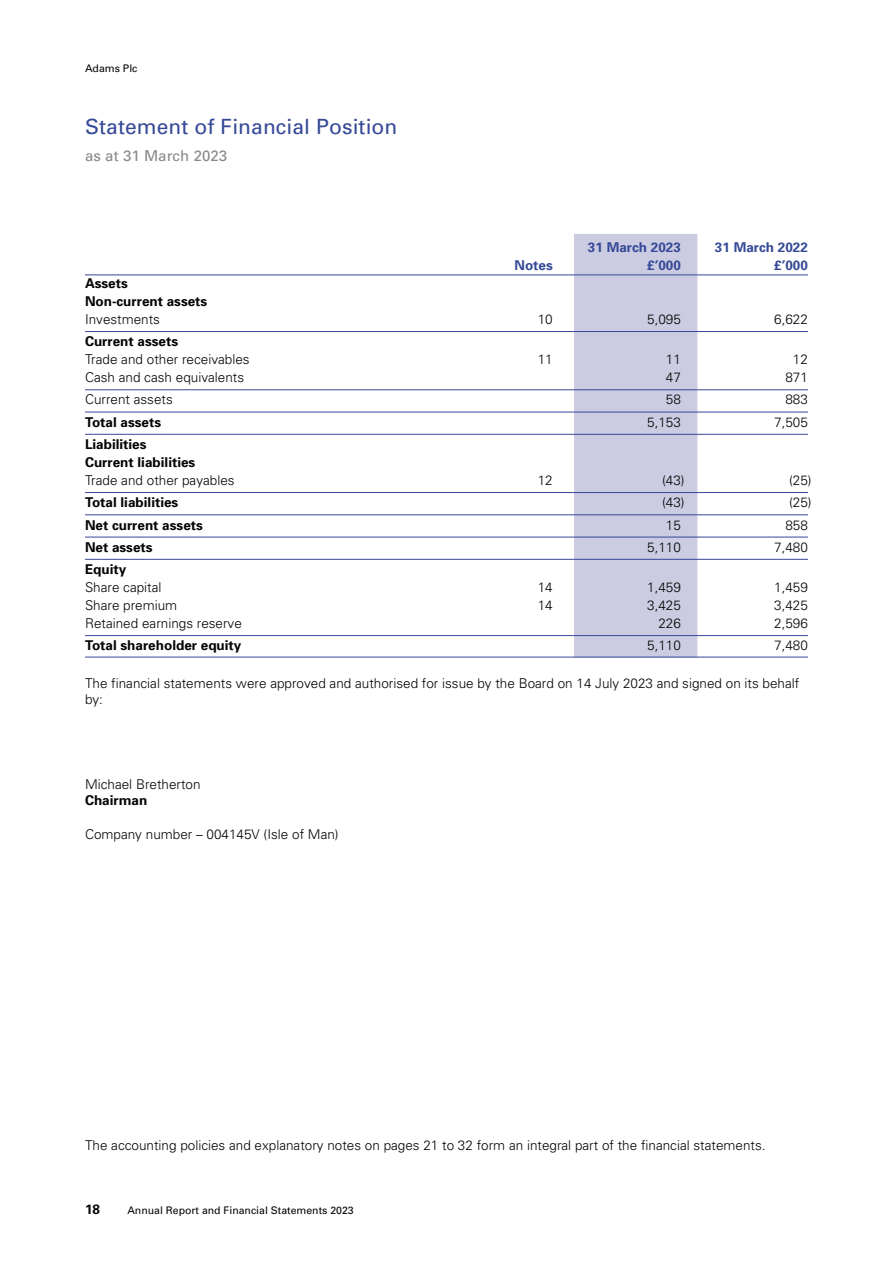
<style>
.page{position:relative;width:893px;height:1263px;background:#fff}
.page>*{position:absolute;margin:0;border:0;box-sizing:border-box;transform-origin:0 0}
.t1{font:21px "Univers";letter-spacing:.005em;color:#364997}
.t2{font:15px "Univers";letter-spacing:.005em;color:#87888a}
.t3{font:300 13.5px/16.5px "Univers";color:#040503}
.t4{font:700 13.5px "Univers";color:#040503}
.t5{font:700 13.5px "Univers";color:#364997}
.t6{font:10.5px "Univers";color:#040503}
</style>
<div class="page">
<div style="left:574px;top:234px;width:123px;height:424px;background:#cbcbe2"></div>
<hr style="left:85px;top:274px;width:723px;height:1px;background:#364997">
<hr style="left:85px;top:331px;width:723px;height:1px;background:#364997">
<hr style="left:85px;top:389px;width:723px;height:1px;background:#364997">
<hr style="left:85px;top:412px;width:723px;height:1px;background:#364997">
<hr style="left:85px;top:434px;width:723px;height:1px;background:#364997">
<hr style="left:85px;top:492px;width:723px;height:1px;background:#364997">
<hr style="left:85px;top:514px;width:723px;height:1px;background:#364997">
<hr style="left:85px;top:537px;width:723px;height:1px;background:#364997">
<hr style="left:85px;top:559px;width:723px;height:1px;background:#364997">
<hr style="left:85px;top:635px;width:723px;height:1px;background:#364997">
<hr style="left:85px;top:657px;width:723px;height:1px;background:#364997">
<p class="t6" style="left:85px;top:65px;width:54px">Adams Plc</p>
<p class="t1" style="left:85px;top:119px;width:314px">Statement of Financial Position</p>
<p class="t2" style="left:85px;top:150px;width:144px">as at 31 March 2023</p>
<p class="t5" style="left:588px;top:242px;width:95px">31 March 2023</p>
<p class="t5" style="left:715px;top:242px;width:95px">31 March 2022</p>
<p class="t5" style="left:514px;top:260px;width:40px">Notes</p>
<p class="t5" style="left:647px;top:260px;width:35px">£’000</p>
<p class="t5" style="left:774px;top:260px;width:35px">£’000</p>
<p class="t4" style="left:85px;top:278px;width:44px">Assets</p>
<p class="t4" style="left:85px;top:296px;width:124px">Non-current assets</p>
<p class="t3" style="left:85px;top:312px;width:77px">Investments</p>
<p class="t3" style="left:538px;top:312px;width:17px">10</p>
<p class="t3" style="left:647px;top:312px;width:35px">5,095</p>
<p class="t3" style="left:774px;top:312px;width:35px">6,622</p>
<p class="t4" style="left:85px;top:336px;width:95px">Current assets</p>
<p class="t3" style="left:85px;top:352px;width:166px">Trade and other receivables</p>
<p class="t3" style="left:538px;top:352px;width:17px">11</p>
<p class="t3" style="left:666px;top:352px;width:17px">11</p>
<p class="t3" style="left:793px;top:352px;width:17px">12</p>
<p class="t3" style="left:85px;top:370px;width:161px">Cash and cash equivalents</p>
<p class="t3" style="left:666px;top:370px;width:17px">47</p>
<p class="t3" style="left:785px;top:370px;width:24px">871</p>
<p class="t3" style="left:85px;top:393px;width:89px">Current assets</p>
<p class="t3" style="left:666px;top:393px;width:17px">58</p>
<p class="t3" style="left:785px;top:393px;width:24px">883</p>
<p class="t4" style="left:85px;top:417px;width:78px">Total assets</p>
<p class="t3" style="left:647px;top:415px;width:35px">5,153</p>
<p class="t3" style="left:774px;top:415px;width:35px">7,505</p>
<p class="t4" style="left:85px;top:439px;width:63px">Liabilities</p>
<p class="t4" style="left:85px;top:457px;width:112px">Current liabilities</p>
<p class="t3" style="left:85px;top:473px;width:151px">Trade and other payables</p>
<p class="t3" style="left:538px;top:473px;width:17px">12</p>
<p class="t3" style="left:662px;top:473px;width:24px">(43)</p>
<p class="t3" style="left:789px;top:473px;width:24px">(25)</p>
<p class="t4" style="left:85px;top:497px;width:95px">Total liabilities</p>
<p class="t3" style="left:662px;top:495px;width:24px">(43)</p>
<p class="t3" style="left:789px;top:495px;width:24px">(25)</p>
<p class="t4" style="left:85px;top:520px;width:119px">Net current assets</p>
<p class="t3" style="left:666px;top:518px;width:17px">15</p>
<p class="t3" style="left:785px;top:518px;width:24px">858</p>
<p class="t4" style="left:85px;top:542px;width:69px">Net assets</p>
<p class="t3" style="left:647px;top:540px;width:35px">5,110</p>
<p class="t3" style="left:774px;top:540px;width:35px">7,480</p>
<p class="t4" style="left:85px;top:564px;width:43px">Equity</p>
<p class="t3" style="left:85px;top:580px;width:78px">Share capital</p>
<p class="t3" style="left:538px;top:580px;width:17px">14</p>
<p class="t3" style="left:647px;top:580px;width:35px">1,459</p>
<p class="t3" style="left:774px;top:580px;width:35px">1,459</p>
<p class="t3" style="left:85px;top:598px;width:94px">Share premium</p>
<p class="t3" style="left:538px;top:598px;width:17px">14</p>
<p class="t3" style="left:647px;top:598px;width:35px">3,425</p>
<p class="t3" style="left:774px;top:598px;width:35px">3,425</p>
<p class="t3" style="left:85px;top:616px;width:158px">Retained earnings reserve</p>
<p class="t3" style="left:658px;top:616px;width:24px">226</p>
<p class="t3" style="left:774px;top:616px;width:35px">2,596</p>
<p class="t4" style="left:85px;top:640px;width:158px">Total shareholder equity</p>
<p class="t3" style="left:647px;top:638px;width:35px">5,110</p>
<p class="t3" style="left:774px;top:638px;width:35px">7,480</p>
<p class="t3" style="left:85px;top:676px;width:716px">The financial statements were approved and authorised for issue by the Board on 14 July 2023 and signed on its behalf by:</p>
<p class="t3" style="left:85px;top:777px;width:117px">Michael Bretherton</p>
<p class="t4" style="left:85px;top:795px;width:64px">Chairman</p>
<p class="t3" style="left:85px;top:827px;width:255px">Company number – 004145V (Isle of Man)</p>
<p class="t3" style="left:85px;top:1138px;width:682px">The accounting policies and explanatory notes on pages 21 to 32 form an integral part of the financial statements.</p>
<p class="t4" style="left:85px;top:1204px;width:17px">18</p>
<p class="t6" style="left:127px;top:1206px;width:228px">Annual Report and Financial Statements 2023</p>
</div>
